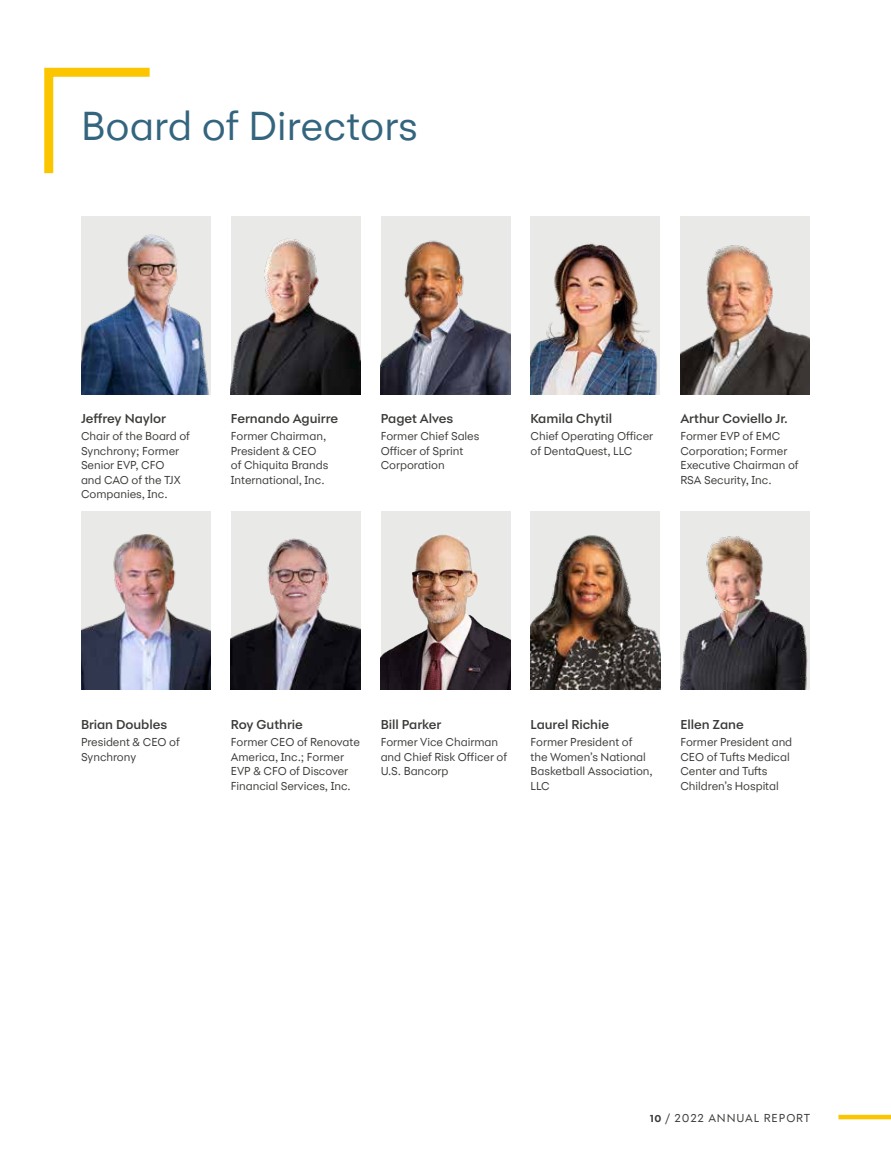
<style>
.page{position:relative;width:891px;height:1161px;background:#fff}
.page>*{position:absolute;margin:0;border:0;box-sizing:border-box;transform-origin:0 0}
.t1{font:42px "Synchrony Sans";color:#34657f}
.t2{font:500 13.5px "Synchrony Sans";letter-spacing:-.005em;color:#3b3c39}
.t3{font:12px/14.4px "Synchrony Sans";letter-spacing:-.005em;color:#3b3c39}
.t4{font:12px "Synchrony Sans";letter-spacing:.075em;color:#3b3c39}
.s1{font-weight:700;font-size:10.5px}
</style>
<div class="page">
<hr style="left:838px;top:1115px;width:53px;height:4px;background:#fbc600">
<img style="left:81px;top:216px;width:130px;height:178px">
<img style="left:231px;top:512px;width:129px;height:178px">
<div style="left:231px;top:216px;width:129px;height:178px;background:#e9eae8"></div>
<img style="left:231px;top:238px;width:129px;height:156px">
<div style="left:381px;top:512px;width:129px;height:178px;background:#e9eae8"></div>
<img style="left:381px;top:534px;width:129px;height:156px">
<div style="left:381px;top:216px;width:129px;height:178px;background:#e9eae8"></div>
<img style="left:381px;top:240px;width:129px;height:154px">
<div style="left:531px;top:512px;width:129px;height:178px;background:#e9eae8"></div>
<img style="left:531px;top:535px;width:129px;height:155px">
<div style="left:531px;top:216px;width:129px;height:178px;background:#e9eae8"></div>
<img style="left:531px;top:243px;width:127px;height:151px">
<div style="left:680px;top:512px;width:130px;height:178px;background:#e9eae8"></div>
<img style="left:680px;top:536px;width:128px;height:154px">
<div style="left:680px;top:216px;width:130px;height:178px;background:#e9eae8"></div>
<img style="left:680px;top:245px;width:130px;height:149px">
<svg style="left:44px;top:67px;width:106px;height:107px"></svg>
<img style="left:81px;top:512px;width:130px;height:178px">
<h1 class="t1" style="left:81px;top:102px;width:338px">Board of Directors</h1>
<p class="t2" style="left:81px;top:411px;width:87px">Jeffrey Naylor</p>
<p class="t3" style="left:81px;top:429px;width:110px">Chair of the Board of<br>Synchrony; Former<br>Senior EVP, CFO<br>and CAO of the TJX<br>Companies, Inc.</p>
<p class="t2" style="left:231px;top:411px;width:109px">Fernando Aguirre</p>
<p class="t2" style="left:381px;top:411px;width:74px">Paget Alves</p>
<p class="t2" style="left:531px;top:411px;width:83px">Kamila Chytil</p>
<p class="t2" style="left:680px;top:411px;width:109px">Arthur Coviello Jr.</p>
<p class="t3" style="left:231px;top:429px;width:99px">Former Chairman,<br>President &amp; CEO of Chiquita Brands<br>International, Inc.</p>
<p class="t3" style="left:381px;top:429px;width:100px">Former Chief Sales<br>Officer of Sprint<br>Corporation</p>
<p class="t3" style="left:531px;top:429px;width:124px">Chief Operating Officer of DentaQuest, LLC</p>
<p class="t3" style="left:680px;top:429px;width:120px">Former EVP of EMC<br>Corporation; Former<br>Executive Chairman of<br>RSA Security, Inc.</p>
<p class="t2" style="left:81px;top:717px;width:88px">Brian Doubles</p>
<p class="t3" style="left:81px;top:735px;width:100px">President &amp; CEO of<br>Synchrony</p>
<p class="t2" style="left:231px;top:717px;width:74px">Roy Guthrie</p>
<p class="t2" style="left:381px;top:717px;width:62px">Bill Parker</p>
<p class="t2" style="left:531px;top:717px;width:80px">Laurel Richie</p>
<p class="t2" style="left:680px;top:717px;width:65px">Ellen Zane</p>
<p class="t3" style="left:231px;top:735px;width:131px">Former CEO of Renovate<br>America, Inc.; Former<br>EVP &amp; CFO of Discover<br>Financial Services, Inc.</p>
<p class="t3" style="left:381px;top:735px;width:128px">Former Vice Chairman and Chief Risk Officer of<br>U.S. Bancorp</p>
<p class="t3" style="left:531px;top:735px;width:124px">Former President of<br>the Women’s National<br>Basketball Association,<br>LLC</p>
<p class="t3" style="left:680px;top:735px;width:113px">Former President and<br>CEO of Tufts Medical<br>Center and Tufts<br>Children’s Hospital</p>
<p class="t4" style="left:650px;top:1111px;width:162px"><span class="s1">10</span> / 2022 ANNUAL REPORT</p>
</div>
